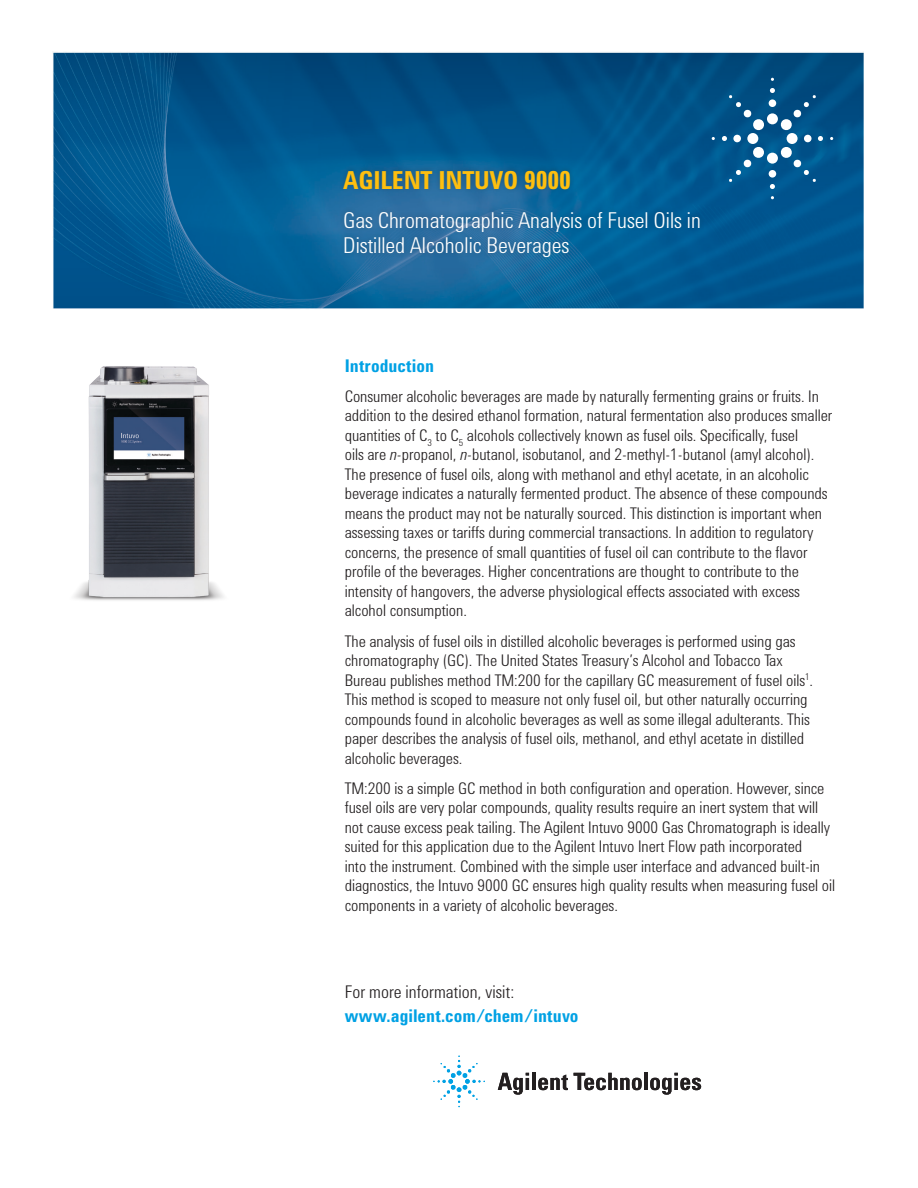
<style>
.page{position:relative;width:918px;height:1188px;background:#fff}
.page>*{position:absolute;margin:0;border:0;box-sizing:border-box;transform-origin:0 0}
.Yellow_Title{font:700 25.5px "Agilent Condensed CFF";letter-spacing:-.01em;color:#febf0f}
.Sub-title{font:300 22.5px/25.5px "Agilent Condensed CFF";color:#fff}
.Pull_Quote{font:700 18px "Agilent Condensed CFF";color:#00a1e4}
.Pull_Quote-2{font:300 18px "Agilent Condensed CFF";color:#231f20}
.Header_1{font:700 18px "Agilent Condensed CFF";color:#00a1e4}
.Body{font:300 16.5px/19.5px "Agilent Condensed CFF";color:#231f20}
.s1{font-style:italic}
</style>
<div class="page">
<img style="left:53px;top:52px;width:810px;height:257px">
<svg style="left:722px;top:88px;width:101px;height:101px;background:#206898"></svg>
<div style="left:339px;top:165px;width:366px;height:97px;background:#231f20;opacity:.25"></div>
<img style="left:74px;top:366px;width:150px;height:235px">
<svg style="left:498px;top:1073px;width:31px;height:22px"></svg>
<hr style="left:532px;top:1073px;width:4px;height:17px;background:#231f20">
<svg style="left:538px;top:1075px;width:30px;height:15px"></svg>
<svg style="left:574px;top:1073px;width:68px;height:17px"></svg>
<hr style="left:644px;top:1073px;width:4px;height:17px;background:#231f20">
<svg style="left:650px;top:1073px;width:51px;height:22px"></svg>
<svg style="left:433px;top:1056px;width:52px;height:51px"></svg>
<p class="Yellow_Title" style="left:343px;top:160px;width:229px">AGILENT INTUVO 9000</p>
<p class="Sub-title" style="left:343px;top:205px;width:359px">Gas Chromatographic Analysis of Fusel Oils in<br>Distilled Alcoholic Beverages</p>
<p class="Header_1" style="left:345px;top:352px;width:91px">Introduction</p>
<p class="Body" style="left:345px;top:385px;width:489px">Consumer alcoholic beverages are made by naturally fermenting grains or fruits. In addition to the desired ethanol formation, natural fermentation also produces smaller quantities of C<sub>3</sub> to C<sub>5</sub> alcohols collectively known as fusel oils. Specifically, fusel<br>oils are <span class="s1">n-</span>propanol, <span class="s1">n-</span>butanol, isobutanol, and 2-methyl-1-butanol (amyl alcohol).<br>The presence of fusel oils, along with methanol and ethyl acetate, in an alcoholic beverage indicates a naturally fermented product. The absence of these compounds means the product may not be naturally sourced. This distinction is important when assessing taxes or tariffs during commercial transactions. In addition to regulatory concerns, the presence of small quantities of fusel oil can contribute to the flavor profile of the beverages. Higher concentrations are thought to contribute to the intensity of hangovers, the adverse physiological effects associated with excess alcohol consumption.</p>
<p class="Body" style="left:345px;top:630px;width:470px">The analysis of fusel oils in distilled alcoholic beverages is performed using gas chromatography (GC). The United States Treasury’s Alcohol and Tobacco Tax Bureau publishes method TM:200 for the capillary GC measurement of fusel oils<sup>1</sup>.<br>This method is scoped to measure not only fusel oil, but other naturally occurring compounds found in alcoholic beverages as well as some illegal adulterants. This paper describes the analysis of fusel oils, methanol, and ethyl acetate in distilled alcoholic beverages.</p>
<p class="Body" style="left:345px;top:777px;width:492px">TM:200 is a simple GC method in both configuration and operation. However, since fusel oils are very polar compounds, quality results require an inert system that will not cause excess peak tailing. The Agilent Intuvo 9000 Gas Chromatograph is ideally suited for this application due to the Agilent Intuvo Inert Flow path incorporated<br>into the instrument. Combined with the simple user interface and advanced built-in diagnostics, the Intuvo 9000 GC ensures high quality results when measuring fusel oil components in a variety of alcoholic beverages.</p>
<p class="Pull_Quote-2" style="left:345px;top:978px;width:171px">For more information, visit:</p>
<p class="Pull_Quote" style="left:345px;top:1002px;width:235px">www.agilent.com/chem/intuvo</p>
</div>
